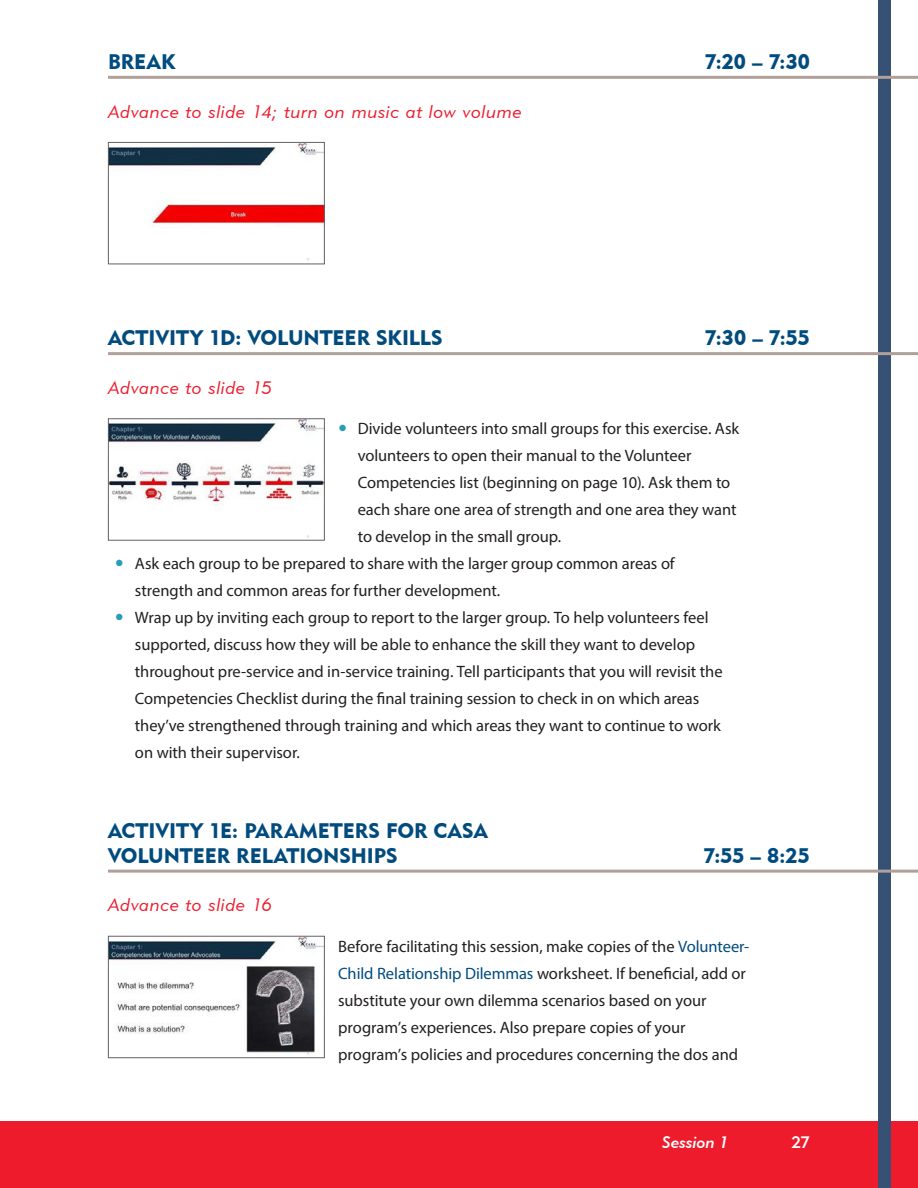
<style>
.page{position:relative;width:918px;height:1188px;background:#fff}
.page>*{position:absolute;margin:0;border:0;box-sizing:border-box;transform-origin:0 0}
.Right_Activity{font:21px/25.2px "Geometric 415 BT Black A";letter-spacing:-.005em;color:#014b7e}
.H2_Slim{font:18px "Geometric 415 BT Lite Italic A";letter-spacing:.045em;color:#ee1b2c}
.t1{font:16.5px/27px "Myriad Pro";letter-spacing:-.005em;color:#231f20}
.t2{font:16.5px "Geometric 415 BT Medium Italic A";color:#fff}
.t3{font:16.5px "Geometric 415 BT Medium A";color:#fff}
.s1{color:#014b7e}
</style>
<div class="page">
<div style="left:0;top:1121px;width:918px;height:67px;background:#ee1b2c"></div>
<div style="left:878px;top:0;width:13px;height:1188px;background:#365173"></div>
<hr style="left:108px;top:76px;width:810px;height:3px;background:#b0a099">
<hr style="left:108px;top:352px;width:810px;height:3px;background:#b0a099">
<hr style="left:108px;top:870px;width:810px;height:3px;background:#b0a099">
<img style="left:110px;top:144px;width:213px;height:117px">
<div style="left:108px;top:142px;width:217px;height:122px;border:1px solid #636366"></div>
<img style="left:110px;top:420px;width:213px;height:118px">
<div style="left:108px;top:418px;width:217px;height:123px;border:1px solid #636366"></div>
<img style="left:110px;top:938px;width:213px;height:117px">
<div style="left:108px;top:936px;width:217px;height:122px;border:1px solid #636366"></div>
<p class="Right_Activity" style="left:108px;top:49px;width:69px">BREAK</p>
<p class="Right_Activity" style="left:705px;top:49px;width:107px">7:20 – 7:30</p>
<p class="H2_Slim" style="left:108px;top:100px;width:415px">Advance to slide 14; turn on music at low volume</p>
<p class="Right_Activity" style="left:108px;top:325px;width:336px">ACTIVITY 1D: VOLUNTEER SKILLS</p>
<p class="Right_Activity" style="left:705px;top:325px;width:107px">7:30 – 7:55</p>
<p class="H2_Slim" style="left:108px;top:377px;width:166px">Advance to slide 15</p>
<p class="t1" style="left:358px;top:415px;width:383px">Divide volunteers into small groups for this exercise. Ask volunteers to open their manual to the Volunteer Competencies list (beginning on page 10). Ask them to each share one area of strength and one area they want to develop in the small group.</p>
<p class="t1" style="left:135px;top:550px;width:541px">Ask each group to be prepared to share with the larger group common areas of strength and common areas for further development.</p>
<p class="t1" style="left:135px;top:604px;width:589px">Wrap up by inviting each group to report to the larger group. To help volunteers feel supported, discuss how they will be able to enhance the skill they want to develop throughout pre-service and in-service training. Tell participants that you will revisit the Competencies Checklist during the final training session to check in on which areas they’ve strengthened through training and which areas they want to continue to work on with their supervisor.</p>
<p class="Right_Activity" style="left:108px;top:817px;width:381px">ACTIVITY 1E: PARAMETERS FOR CASA<br>VOLUNTEER RELATIONSHIPS</p>
<p class="H2_Slim" style="left:108px;top:894px;width:165px">Advance to slide 16</p>
<p class="Right_Activity" style="left:703px;top:843px;width:108px">7:55 – 8:25</p>
<p class="t1" style="left:338px;top:933px;width:412px">Before facilitating this session, make copies of the <span class="s1">Volunteer-Child Relationship Dilemmas</span> worksheet. If beneficial, add or substitute your own dilemma scenarios based on your program’s experiences. Also prepare copies of your program’s policies and procedures concerning the dos and</p>
<p class="t2" style="left:662px;top:1132px;width:68px">Session 1</p>
<p class="t3" style="left:791px;top:1132px;width:20px">27</p>
</div>
